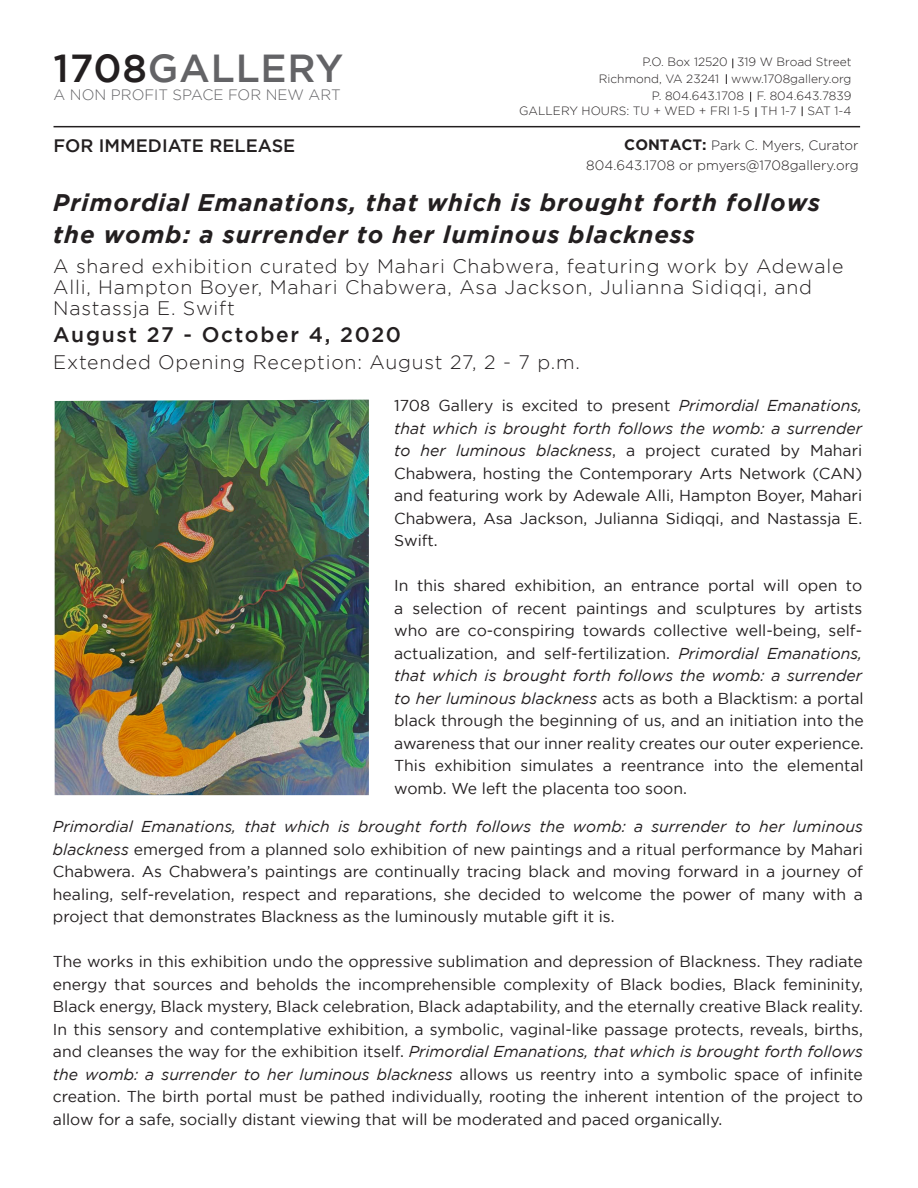
<style>
.page{position:relative;width:918px;height:1188px;background:#fff}
.page>*{position:absolute;margin:0;border:0;box-sizing:border-box;transform-origin:0 0}
.t1{font:500 39px "Gotham";letter-spacing:.02em;color:#636366}
.t2{font:italic 700 24px/31.5px "Gotham";letter-spacing:.04em;color:#231f20}
.t3{font:500 21px "Gotham";letter-spacing:.08em;color:#231f20}
.t4{font:300 19.5px/21px "Gotham";letter-spacing:.04em;color:#231f20}
.t5{font:500 18px "Gotham";color:#231f20}
.t6{font:15.75px/22.5px "Gotham";color:#231f20;text-align:justify}
.t7{font:300 15px "Gotham";color:#636366}
.t8{font:300 13.5px "Gotham";color:#231f20}
.t9{font:300 12px "Gotham";color:#231f20}
.s1{color:#231f20}
.s2{font-weight:700;font-size:15px}
.s3{font-style:italic}
</style>
<div class="page">
<hr style="left:54px;top:126px;width:806px;height:1px;background:#231f20">
<svg style="left:750px;top:92px;width:7px;height:25px"></svg>
<img style="left:55px;top:400px;width:314px;height:395px">
<p class="t1" style="left:54px;top:47px;width:291px"><span class="s1">1708</span>GALLERY</p>
<p class="t7" style="left:54px;top:87px;width:289px">A NON PROFIT SPACE FOR NEW ART</p>
<p class="t9" style="left:642px;top:55px;width:211px">P.O. Box 12520 319 W Broad Street</p>
<p class="t9" style="left:599px;top:72px;width:254px">Richmond, VA 23241 www.1708gallery.org</p>
<p class="t9" style="left:652px;top:89px;width:201px">P. 804.643.1708 F. 804.643.7839</p>
<p class="t9" style="left:519px;top:104px;width:334px">GALLERY HOURS: TU + WED + FRI 1-5 TH 1-7 SAT 1-4</p>
<p class="t5" style="left:54px;top:136px;width:243px">FOR IMMEDIATE RELEASE</p>
<p class="t8" style="left:624px;top:138px;width:236px"><span class="s2">CONTACT:</span> Park C. Myers, Curator</p>
<p class="t8" style="left:586px;top:157px;width:274px">804.643.1708 or pmyers@1708gallery.org</p>
<p class="t2" style="left:53px;top:187px;width:768px">Primordial Emanations, that which is brought forth follows the womb: a surrender to her luminous blackness</p>
<p class="t4" style="left:53px;top:255px;width:792px">A shared exhibition curated by Mahari Chabwera, featuring work by Adewale<br>Alli, Hampton Boyer, Mahari Chabwera, Asa Jackson, Julianna Sidiqqi, and<br>Nastassja E. Swift</p>
<p class="t3" style="left:53px;top:322px;width:349px">August 27 - October 4, 2020</p>
<p class="t4" style="left:53px;top:351px;width:528px">Extended Opening Reception: August 27, 2 - 7 p.m.</p>
<p class="t6" style="left:394px;top:394px;width:470px">1708 Gallery is excited to present <span class="s3">Primordial Emanations, that which is brought forth follows the womb: a surrender to her luminous blackness</span>, a project curated by Mahari Chabwera, hosting the Contemporary Arts Network (CAN) and featuring work by Adewale Alli, Hampton Boyer, Mahari Chabwera, Asa Jackson, Julianna Sidiqqi, and Nastassja E.<br>Swift.</p>
<p class="t6" style="left:394px;top:574px;width:471px">In this shared exhibition, an entrance portal will open to a selection of recent paintings and sculptures by artists who are co-conspiring towards collective well-being, self&shy;actualization, and self-fertilization. <span class="s3">Primordial Emanations, that which is brought forth follows the womb: a surrender to her luminous blackness</span> acts as both a Blacktism: a portal black through the beginning of us, and an initiation into the awareness that our inner reality creates our outer experience.<br>This exhibition simulates a reentrance into the elemental womb. We left the placenta too soon.</p>
<p class="t6" style="left:53px;top:815px;width:812px"><span class="s3">Primordial Emanations, that which is brought forth follows the womb: a surrender to her luminous blackness</span> emerged from a planned solo exhibition of new paintings and a ritual performance by Mahari Chabwera. As Chabwera’s paintings are continually tracing black and moving forward in a journey of healing, self-revelation, respect and reparations, she decided to welcome the power of many with a project that demonstrates Blackness as the luminously mutable gift it is.</p>
<p class="t6" style="left:53px;top:950px;width:812px">The works in this exhibition undo the oppressive sublimation and depression of Blackness. They radiate energy that sources and beholds the incomprehensible complexity of Black bodies, Black femininity, Black energy, Black mystery, Black celebration, Black adaptability, and the eternally creative Black reality.<br>In this sensory and contemplative exhibition, a symbolic, vaginal-like passage protects, reveals, births, and cleanses the way for the exhibition itself. <span class="s3">Primordial Emanations, that which is brought forth follows the womb: a surrender to her luminous blackness</span> allows us reentry into a symbolic space of infinite creation. The birth portal must be pathed individually, rooting the inherent intention of the project to allow for a safe, socially distant viewing that will be moderated and paced organically.</p>
</div>
